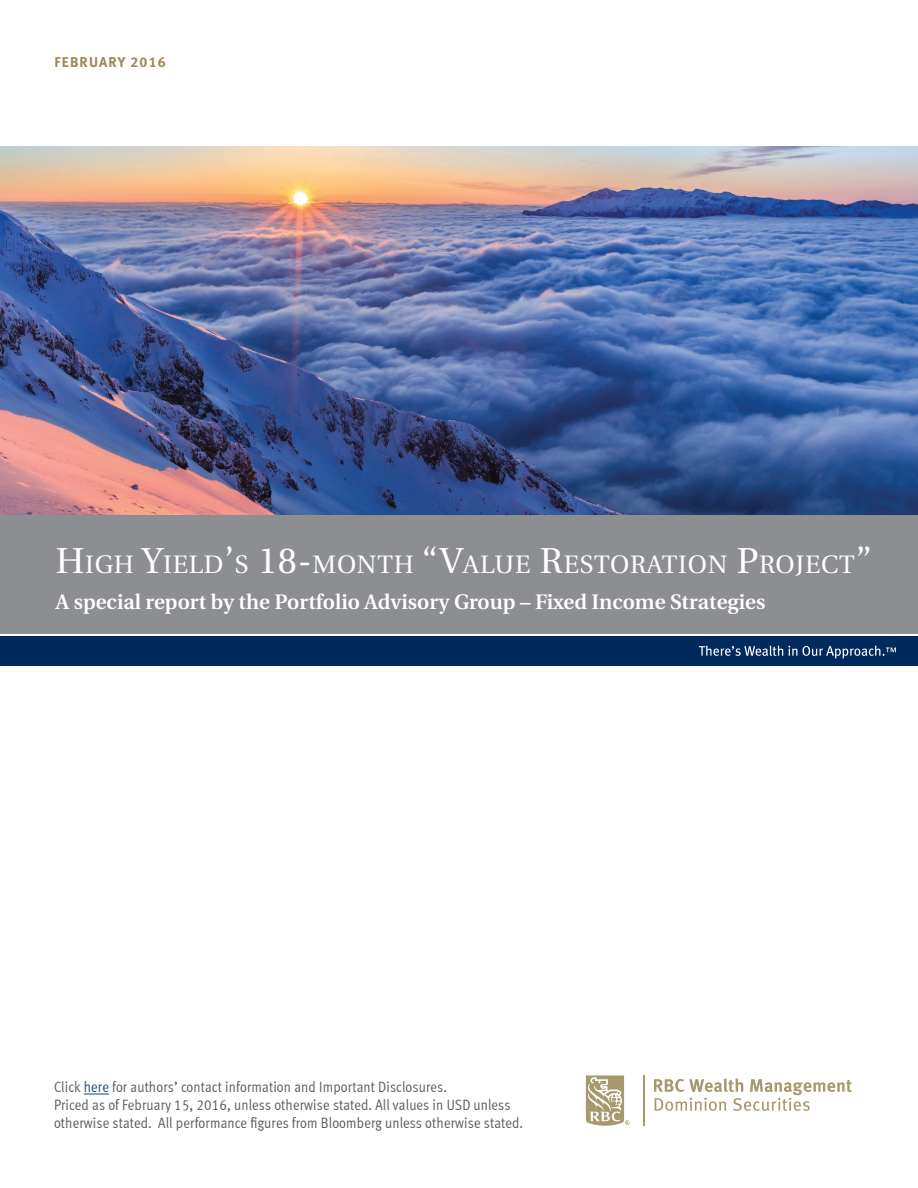
<style>
.page{position:relative;width:918px;height:1188px;background:#fff}
.page>*{position:absolute;margin:0;border:0;box-sizing:border-box;transform-origin:0 0}
.t1{font:25.2px "Utopia";letter-spacing:.03em;color:#fff}
.t2{font:600 21px "Utopia";color:#fff}
.t3{font:15px/18px "Meta Cond Normal LF";letter-spacing:.01em;color:#57585a}
.t4{font:14.25px "Meta Bold LF";letter-spacing:.075em;color:#9d8954}
.s1{font-size:36px}
.s2{color:#1a4574}
</style>
<div class="page">
<div style="left:0;top:637px;width:918px;height:29px;background:#00295c"></div>
<svg style="left:699px;top:646px;width:197px;height:13px"></svg>
<div style="left:0;top:515px;width:917px;height:119px;background:#8c8e91"></div>
<svg style="left:84px;top:1094px;width:25px;height:1px"></svg>
<hr style="left:643px;top:1076px;width:1px;height:50px;background:#a7996e">
<svg style="left:654px;top:1078px;width:198px;height:33px"></svg>
<svg style="left:586px;top:1076px;width:44px;height:50px"></svg>
<img style="left:0;top:147px;width:918px;height:367px">
<p class="t4" style="left:55px;top:54px;width:113px">FEBRUARY 2016</p>
<h1 class="t1" style="left:56px;top:550px;width:818px"><span class="s1">H</span>IGH <span class="s1">Y</span>IELD<span class="s1">’</span>S <span class="s1">18-</span>MONTH <span class="s1">“V</span>ALUE <span class="s1">R</span>ESTORATION <span class="s1">P</span>ROJECT<span class="s1">”</span></h1>
<h2 class="t2" style="left:56px;top:590px;width:711px">A special report by the Portfolio Advisory Group – Fixed Income Strategies</h2>
<p class="t3" style="left:54px;top:1078px;width:471px">Click <span class="s2">here</span> for authors’ contact information and Important Disclosures.<br>Priced as of February 15, 2016, unless otherwise stated. All values in USD unless otherwise stated. All performance figures from Bloomberg unless otherwise stated.</p>
</div>
